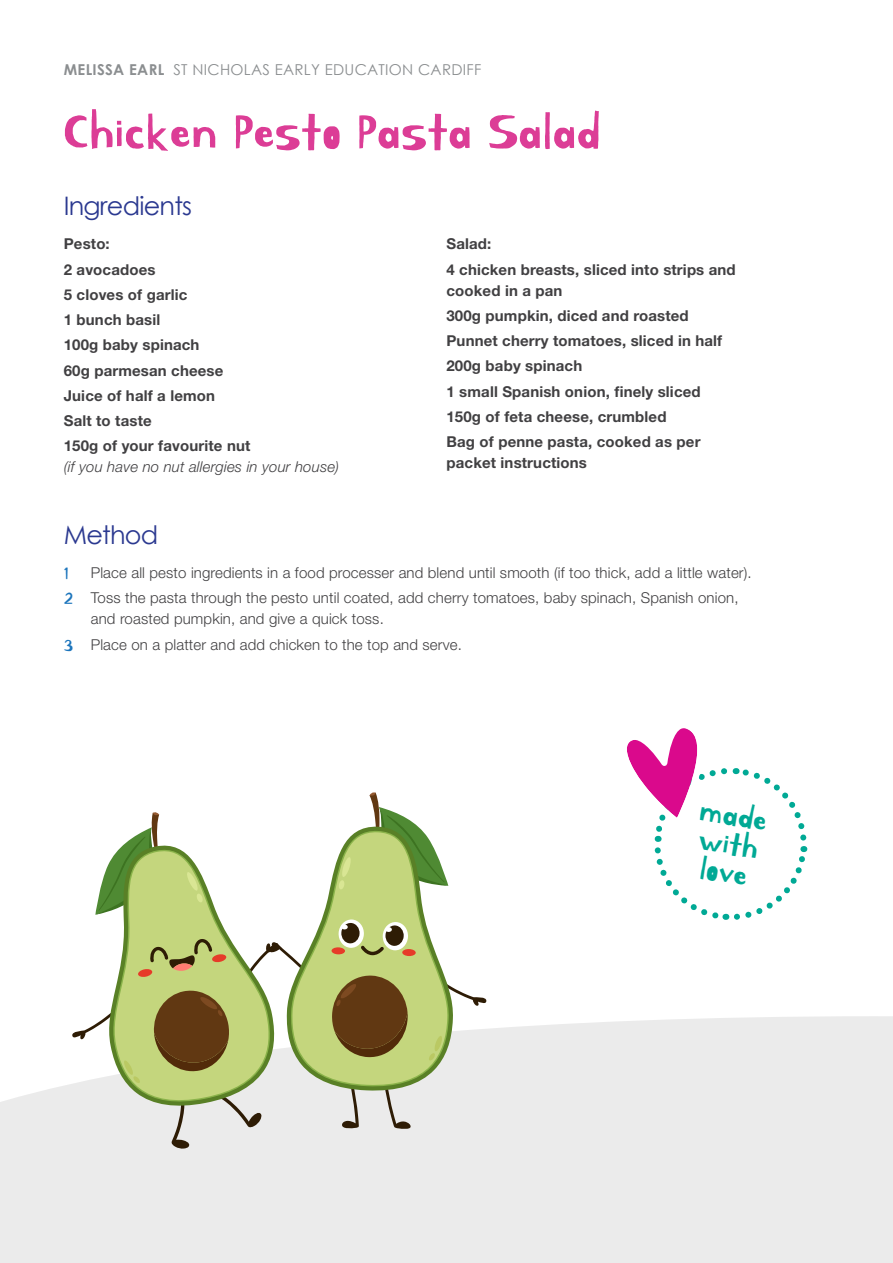
<style>
.page{position:relative;width:893px;height:1263px;background:#fff}
.page>*{position:absolute;margin:0;border:0;box-sizing:border-box;transform-origin:0 0}
.t1{font:54px "Kirang Haerang";color:#dc3d96}
.t2{font:34.5px/28.8px "Kirang Haerang";color:#00a995;text-align:justify}
.t3{font:25.5px "Century Gothic";letter-spacing:-.03em;color:#2b3990}
.t4{font:700 15px/25.2px "Helvetica Neue LT Std";letter-spacing:.01em;color:#414042}
.t5{font:300 15px/25.2px "Helvetica Neue LT Std";letter-spacing:.01em;color:#414042}
.t6{font:15px "Century Gothic";letter-spacing:.02em;color:#8b8e90}
.t7{font:italic 300 15px "Helvetica Neue LT Std";letter-spacing:.01em;color:#414042}
.s1{font-weight:700}
.s2{font-family:"Kirang Haerang";font-weight:400;font-size:18px;color:#1c75bc}
</style>
<div class="page">
<div style="left:0;top:1016px;width:893px;height:247px;background:#ebebeb"></div>
<svg style="left:627px;top:728px;width:181px;height:192px"></svg>
<svg style="left:72px;top:792px;width:415px;height:357px"></svg>
<p class="t6" style="left:64px;top:59px;width:419px"><span class="s1">MELISSA EARL</span> ST NICHOLAS EARLY EDUCATION CARDIFF</p>
<h1 class="t1" style="left:64px;top:103px;width:538px">Chicken Pesto Pasta Salad</h1>
<h3 class="t3" style="left:64px;top:188px;width:130px">Ingredients</h3>
<p class="t4" style="left:64px;top:231px;width:188px">Pesto:<br>2 avocadoes<br>5 cloves of garlic<br>1 bunch basil<br>100g baby spinach<br>60g parmesan cheese<br>Juice of half a lemon<br>Salt to taste<br>150g of your favourite nut</p>
<p class="t7" style="left:64px;top:458px;width:277px">(if you have no nut allergies in your house)</p>
<p class="t4" style="left:446px;top:231px;width:291px">Salad:<br>4 chicken breasts, sliced into strips and</p>
<p class="t4" style="left:446px;top:277px;width:277px">cooked in a pan<br>300g pumpkin, diced and roasted<br>Punnet cherry tomatoes, sliced in half<br>200g baby spinach<br>1 small Spanish onion, finely sliced<br>150g of feta cheese, crumbled<br>Bag of penne pasta, cooked as per</p>
<p class="t4" style="left:446px;top:450px;width:142px">packet instructions</p>
<h3 class="t3" style="left:64px;top:517px;width:96px">Method</h3>
<p class="t5" style="left:64px;top:560px;width:689px"><span class="s2">1</span> Place all pesto ingredients in a food processer and blend until smooth (if too thick, add a little water).<br><span class="s2">2</span> Toss the pasta through the pesto until coated, add cherry tomatoes, baby spinach, Spanish onion,</p>
<p class="t5" style="left:64px;top:606px;width:400px;text-indent:27px">and roasted pumpkin, and give a quick toss.<br><span class="s2">3</span> Place on a platter and add chicken to the top and serve.</p>
<h2 class="t2" style="left:702px;top:796px;width:70px;rotate:10deg">made with love</h2>
</div>
